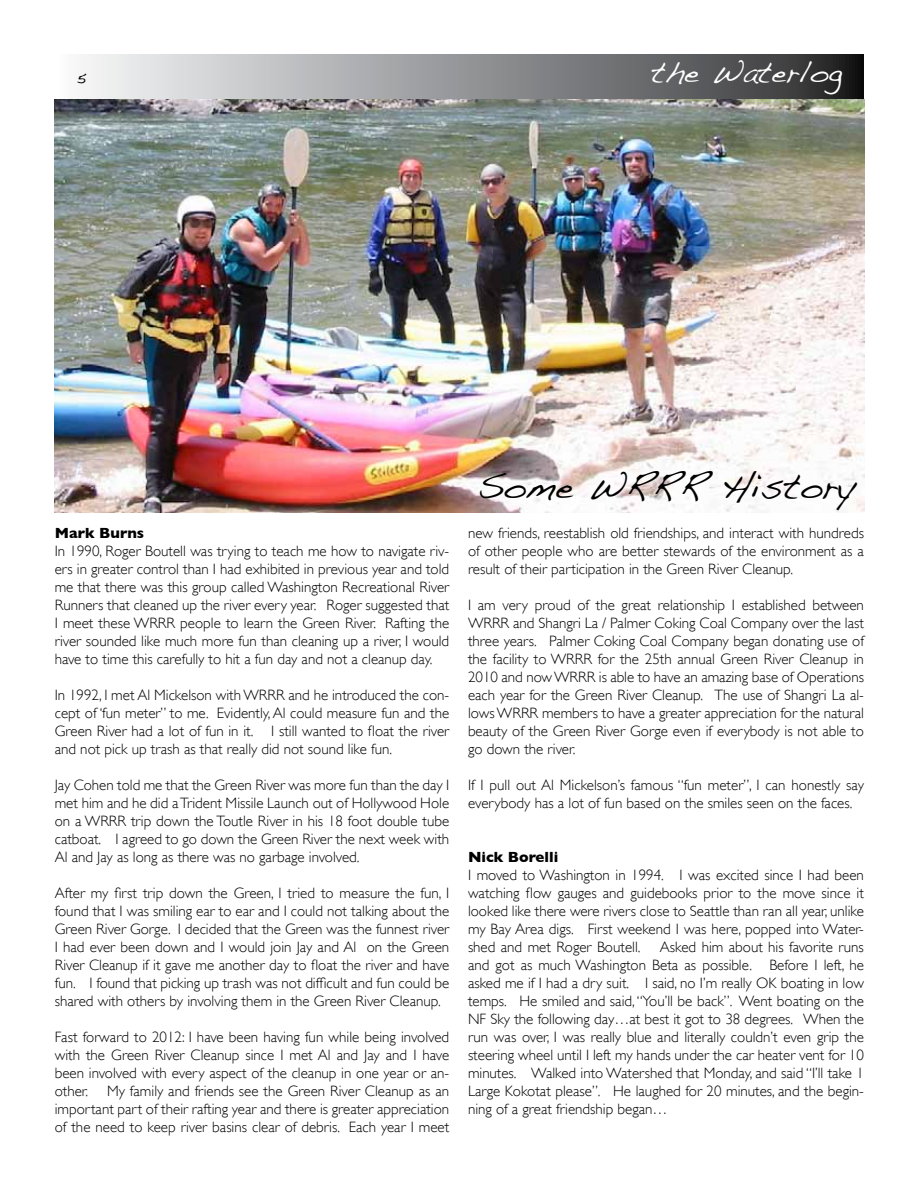
<style>
.page{position:relative;width:918px;height:1188px;background:#fff}
.page>*{position:absolute;margin:0;border:0;box-sizing:border-box;transform-origin:0 0}
.t1{font:36px "Handwriting Dakota";color:#000}
.t2{font:30px "Handwriting Dakota";color:#fff}
.t3{font:18px "Handwriting Dakota";color:#000}
.t4{font:300 15px/18px "Gill Sans";color:#000;text-align:justify}
.t5{font:700 15px "Gill Sans";color:#000}
</style>
<div class="page">
<svg style="left:83px;top:55px;width:780px;height:44px;background:#909193"></svg>
<img style="left:55px;top:100px;width:810px;height:412px">
<p class="t3" style="left:76px;top:65px;width:12px">5</p>
<h2 class="t2" style="left:651px;top:54px;width:192px">the Waterlog</h2>
<p class="t5" style="left:55px;top:524px;width:91px">Mark Burns</p>
<p class="t4" style="left:55px;top:542px;width:396px">In 1990, Roger Boutell was trying to teach me how to navigate riv&shy;ers in greater control than I had exhibited in previous year and told me that there was this group called Washington Recreational River Runners that cleaned up the river every year. Roger suggested that I meet these WRRR people to learn the Green River. Rafting the river sounded like much more fun than cleaning up a river, I would have to time this carefully to hit a fun day and not a cleanup day.</p>
<p class="t4" style="left:55px;top:686px;width:396px">In 1992, I met Al Mickelson with WRRR and he introduced the con&shy;cept of ‘fun meter” to me. Evidently, Al could measure fun and the Green River had a lot of fun in it. I still wanted to float the river and not pick up trash as that really did not sound like fun.</p>
<p class="t4" style="left:55px;top:776px;width:396px">Jay Cohen told me that the Green River was more fun than the day I met him and he did a Trident Missile Launch out of Hollywood Hole on a WRRR trip down the Toutle River in his 18 foot double tube catboat. I agreed to go down the Green River the next week with Al and Jay as long as there was no garbage involved.</p>
<p class="t4" style="left:55px;top:884px;width:396px">After my first trip down the Green, I tried to measure the fun, I found that I was smiling ear to ear and I could not talking about the Green River Gorge. I decided that the Green was the funnest river I had ever been down and I would join Jay and Al on the Green River Cleanup if it gave me another day to float the river and have fun. I found that picking up trash was not difficult and fun could be shared with others by involving them in the Green River Cleanup.</p>
<p class="t4" style="left:55px;top:1028px;width:396px">Fast forward to 2012: I have been having fun while being involved with the Green River Cleanup since I met Al and Jay and I have been involved with every aspect of the cleanup in one year or an&shy;other.</p>
<p class="t4" style="left:55px;top:1082px;width:396px;text-indent:52px">My family and friends see the Green River Cleanup as an important part of their rafting year and there is greater appreciation of the need to keep river basins clear of debris. Each year I meet</p>
<h1 class="t1" style="left:477px;top:464px;width:380px">Some WRRR History</h1>
<p class="t4" style="left:468px;top:524px;width:397px">new friends, reestablish old friendships, and interact with hundreds of other people who are better stewards of the environment as a result of their participation in the Green River Cleanup.</p>
<p class="t4" style="left:468px;top:596px;width:397px">I am very proud of the great relationship I established between WRRR and Shangri La / Palmer Coking Coal Company over the last three years. Palmer Coking Coal Company began donating use of the facility to WRRR for the 25th annual Green River Cleanup in 2010 and now WRRR is able to have an amazing base of Operations each year for the Green River Cleanup. The use of Shangri La al&shy;lows WRRR members to have a greater appreciation for the natural beauty of the Green River Gorge even if everybody is not able to go down the river.</p>
<p class="t4" style="left:468px;top:776px;width:397px">If I pull out Al Mickelson’s famous “fun meter”, I can honestly say everybody has a lot of fun based on the smiles seen on the faces.</p>
<p class="t5" style="left:468px;top:848px;width:92px">Nick Borelli</p>
<p class="t4" style="left:468px;top:866px;width:398px">I moved to Washington in 1994. I was excited since I had been watching flow gauges and guidebooks prior to the move since it looked like there were rivers close to Seattle than ran all year, unlike my Bay Area digs. First weekend I was here, popped into Water&shy;shed and met Roger Boutell.</p>
<p class="t4" style="left:468px;top:938px;width:397px;text-indent:192px">Asked him about his favorite runs and got as much Washington Beta as possible. Before I left, he asked me if I had a dry suit. I said, no I’m really OK boating in low temps. He smiled and said, “You’ll be back”. Went boating on the NF Sky the following day…at best it got to 38 degrees. When the run was over, I was really blue and literally couldn’t even grip the steering wheel until I left my hands under the car heater vent for 10 minutes. Walked into Watershed that Monday, and said “I’ll take 1<br>Large Kokotat please”. He laughed for 20 minutes, and the begin&shy;ning of a great friendship began…</p>
</div>
